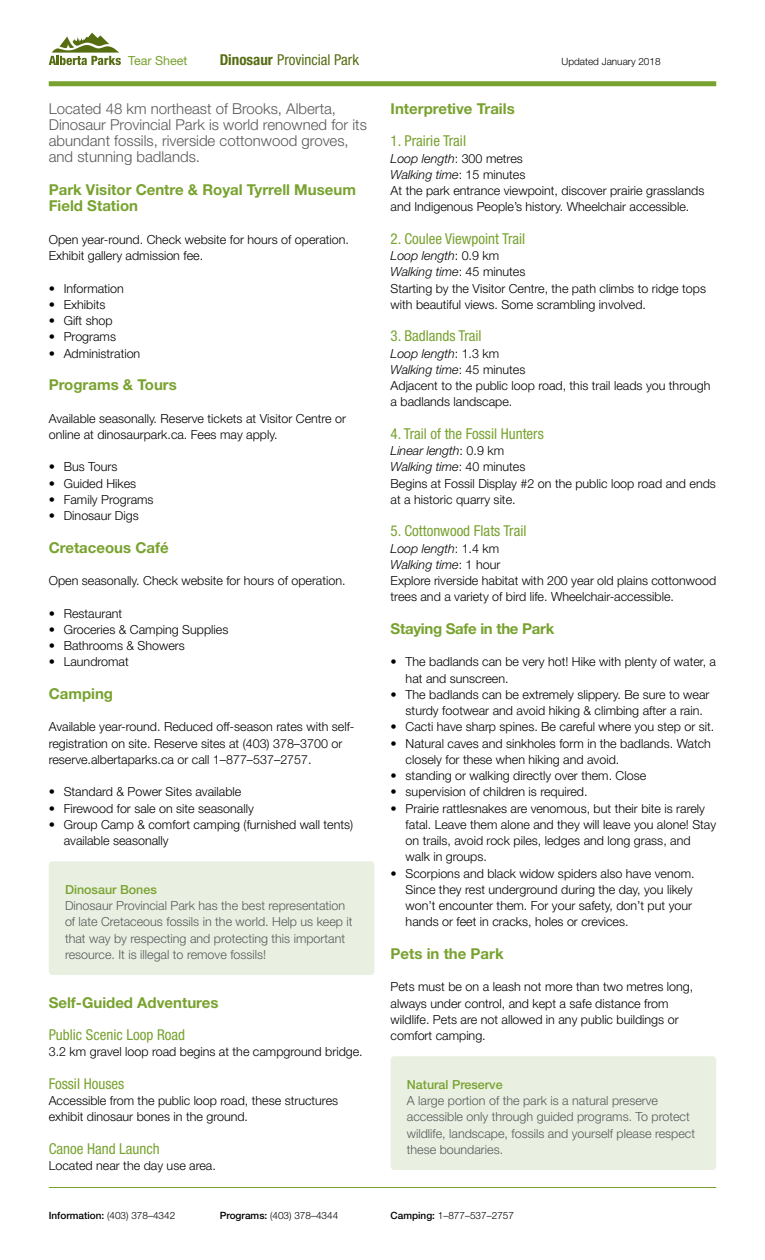
<style>
.page{position:relative;width:765px;height:1260px;background:#fff}
.page>*{position:absolute;margin:0;border:0;box-sizing:border-box;transform-origin:0 0}
.t1{font:condensed 15px "Helvetica Neue LT Std";color:#78a22f}
.t2{font:300 15px/16.2px "Helvetica Neue LT Std";color:#58595b}
.t3{font:700 15px/16.2px "Helvetica Neue LT Std";color:#78a22f}
.t4{font:condensed 15px "Helvetica Neue LT Std";color:#566c11}
.t5{font:700 15px "Helvetica Neue LT Std";letter-spacing:-.02em;color:#78a22f}
.t6{font:300 12.5px/16.2px "Helvetica Neue LT Std";color:#000}
.t7{font:300 12.5px/16.2px "Helvetica Neue LT Std";color:#58595b}
.t8{font:500 12.5px "Helvetica Neue LT Std";color:#78a22f}
.t9{font:12.5px "Helvetica Neue LT Std";color:#78a22f}
.t10{font:300 10px "Helvetica Neue LT Std";color:#000}
.s1{font-weight:700}
.s2{font-style:italic}
.s3{font-weight:500}
</style>
<div class="page">
<svg style="left:49px;top:33px;width:72px;height:32px"></svg>
<div style="left:391px;top:1056px;width:325px;height:114px;background:#eaf0e1;border-radius:4px"></div>
<div style="left:49px;top:81px;width:667px;height:5px;background:#78a22f"></div>
<hr style="left:49px;top:1187px;width:667px;height:1px;background:#78a22f">
<div style="left:49px;top:861px;width:325px;height:114px;background:#eaf0e1;border-radius:4px"></div>
<p class="t9" style="left:128px;top:53px;width:61px">Tear Sheet</p>
<p class="t4" style="left:220px;top:51px;width:141px"><span class="s1">Dinosaur</span> Provincial Park</p>
<p class="t10" style="left:562px;top:55px;width:101px">Updated January 2018</p>
<p class="t2" style="left:49px;top:100px;width:320px">Located 48 km northeast of Brooks, Alberta, Dinosaur Provincial Park is world renowned for its abundant fossils, riverside cottonwood groves, and stunning badlands.</p>
<p class="t3" style="left:49px;top:181px;width:309px">Park Visitor Centre &amp; Royal Tyrrell Museum<br>Field Station</p>
<p class="t6" style="left:49px;top:231px;width:302px">Open year-round. Check website for hours of operation.<br>Exhibit gallery admission fee.</p>
<p class="t6" style="left:49px;top:280px;width:77px">• Information</p>
<p class="t6" style="left:49px;top:296px;width:58px">• Exhibits</p>
<p class="t6" style="left:49px;top:312px;width:65px">• Gift shop</p>
<p class="t6" style="left:49px;top:328px;width:69px">• Programs</p>
<p class="t6" style="left:49px;top:345px;width:93px">• Administration</p>
<p class="t3" style="left:49px;top:376px;width:130px">Programs &amp; Tours</p>
<p class="t6" style="left:49px;top:410px;width:299px">Available seasonally. Reserve tickets at Visitor Centre or online at dinosaurpark.ca. Fees may apply.</p>
<p class="t6" style="left:49px;top:458px;width:70px">• Bus Tours</p>
<p class="t6" style="left:49px;top:475px;width:89px">• Guided Hikes</p>
<p class="t6" style="left:49px;top:491px;width:106px">• Family Programs</p>
<p class="t6" style="left:49px;top:507px;width:91px">• Dinosaur Digs</p>
<p class="t3" style="left:49px;top:539px;width:122px">Cretaceous Café</p>
<p class="t6" style="left:49px;top:572px;width:298px">Open seasonally. Check website for hours of operation.</p>
<p class="t6" style="left:49px;top:605px;width:75px">• Restaurant</p>
<p class="t6" style="left:49px;top:621px;width:181px">• Groceries &amp; Camping Supplies</p>
<p class="t6" style="left:49px;top:637px;width:138px">• Bathrooms &amp; Showers</p>
<p class="t6" style="left:49px;top:653px;width:82px">• Laundromat</p>
<p class="t3" style="left:49px;top:685px;width:66px">Camping</p>
<p class="t6" style="left:49px;top:718px;width:307px">Available year-round. Reduced off-season rates with self&shy;registration on site. Reserve sites at (403) 378–3700 or reserve.albertaparks.ca or call 1–877–537–2757.</p>
<p class="t6" style="left:49px;top:783px;width:194px">• Standard &amp; Power Sites available</p>
<p class="t6" style="left:49px;top:800px;width:207px">• Firewood for sale on site seasonally</p>
<p class="t6" style="left:64px;top:816px;width:291px;text-indent:-15px">• Group Camp &amp; comfort camping (furnished wall tents) available seasonally</p>
<p class="t3" style="left:391px;top:100px;width:126px">Interpretive Trails</p>
<p class="t1" style="left:391px;top:132px;width:77px">1. Prairie Trail</p>
<p class="t6" style="left:391px;top:150px;width:315px"><span class="s2">Loop length</span>: 300 metres<br><span class="s2">Walking time</span>: 15 minutes<br>At the park entrance viewpoint, discover prairie grasslands and Indigenous People’s history. Wheelchair accessible.</p>
<p class="t1" style="left:391px;top:230px;width:136px">2. Coulee Viewpoint Trail</p>
<p class="t6" style="left:391px;top:247px;width:317px"><span class="s2">Loop length</span>: 0.9 km<br><span class="s2">Walking time</span>: 45 minutes<br>Starting by the Visitor Centre, the path climbs to ridge tops with beautiful views. Some scrambling involved.</p>
<p class="t1" style="left:391px;top:327px;width:93px">3. Badlands Trail</p>
<p class="t6" style="left:391px;top:345px;width:321px"><span class="s2">Loop length</span>: 1.3 km<br><span class="s2">Walking time</span>: 45 minutes<br>Adjacent to the public loop road, this trail leads you through a badlands landscape.</p>
<p class="t1" style="left:391px;top:425px;width:155px">4. Trail of the Fossil Hunters</p>
<p class="t6" style="left:391px;top:442px;width:327px"><span class="s2">Linear length</span>: 0.9 km<br><span class="s2">Walking time</span>: 40 minutes<br>Begins at Fossil Display #2 on the public loop road and ends at a historic quarry site.</p>
<p class="t1" style="left:391px;top:522px;width:137px">5. Cottonwood Flats Trail</p>
<p class="t6" style="left:391px;top:540px;width:327px"><span class="s2">Loop length</span>: 1.4 km<br><span class="s2">Walking time</span>: 1 hour<br>Explore riverside habitat with 200 year old plains cottonwood trees and a variety of bird life. Wheelchair-accessible.</p>
<p class="t5" style="left:391px;top:619px;width:165px">Staying Safe in the Park</p>
<p class="t6" style="left:406px;top:653px;width:312px;text-indent:-15px">• The badlands can be very hot! Hike with plenty of water, a hat and sunscreen.</p>
<p class="t6" style="left:406px;top:686px;width:305px;text-indent:-15px">• The badlands can be extremely slippery. Be sure to wear sturdy footwear and avoid hiking &amp; climbing after a rain.</p>
<p class="t6" style="left:391px;top:718px;width:325px">• Cacti have sharp spines. Be careful where you step or sit.</p>
<p class="t6" style="left:406px;top:735px;width:307px;text-indent:-15px">• Natural caves and sinkholes form in the badlands. Watch closely for these when hiking and avoid.</p>
<p class="t6" style="left:391px;top:767px;width:257px">• standing or walking directly over them. Close</p>
<p class="t6" style="left:391px;top:783px;width:198px">• supervision of children is required.</p>
<p class="t6" style="left:406px;top:800px;width:312px;text-indent:-15px">• Prairie rattlesnakes are venomous, but their bite is rarely fatal. Leave them alone and they will leave you alone! Stay on trails, avoid rock piles, ledges and long grass, and walk in groups.</p>
<p class="t6" style="left:406px;top:865px;width:290px;text-indent:-15px">• Scorpions and black widow spiders also have venom.<br>Since they rest underground during the day, you likely won’t encounter them. For your safety, don’t put your hands or feet in cracks, holes or crevices.</p>
<p class="t3" style="left:391px;top:945px;width:115px">Pets in the Park</p>
<p class="t6" style="left:391px;top:978px;width:304px">Pets must be on a leash not more than two metres long, always under control, and kept a safe distance from wildlife. Pets are not allowed in any public buildings or comfort camping.</p>
<p class="t8" style="left:407px;top:1077px;width:97px">Natural Preserve</p>
<p class="t7" style="left:407px;top:1092px;width:290px">A large portion of the park is a natural preserve accessible only through guided programs. To protect wildlife, landscape, fossils and yourself please respect these boundaries.</p>
<p class="t8" style="left:65px;top:882px;width:93px">Dinosaur Bones</p>
<p class="t7" style="left:65px;top:897px;width:289px">Dinosaur Provincial Park has the best representation of late Cretaceous fossils in the world. Help us keep it that way by respecting and protecting this important resource. It is illegal to remove fossils!</p>
<p class="t3" style="left:49px;top:994px;width:171px">Self-Guided Adventures</p>
<p class="t1" style="left:49px;top:1026px;width:138px">Public Scenic Loop Road</p>
<p class="t6" style="left:49px;top:1043px;width:316px">3.2 km gravel loop road begins at the campground bridge.</p>
<p class="t1" style="left:49px;top:1075px;width:77px">Fossil Houses</p>
<p class="t6" style="left:49px;top:1092px;width:291px">Accessible from the public loop road, these structures exhibit dinosaur bones in the ground.</p>
<p class="t1" style="left:49px;top:1140px;width:113px">Canoe Hand Launch</p>
<p class="t6" style="left:49px;top:1157px;width:169px">Located near the day use area.</p>
<p class="t10" style="left:49px;top:1209px;width:128px"><span class="s3">Information:</span> (403) 378–4342</p>
<p class="t10" style="left:220px;top:1209px;width:120px"><span class="s3">Programs:</span> (403) 378–4344</p>
<p class="t10" style="left:391px;top:1209px;width:125px"><span class="s3">Camping:</span> 1–877–537–2757</p>
</div>
